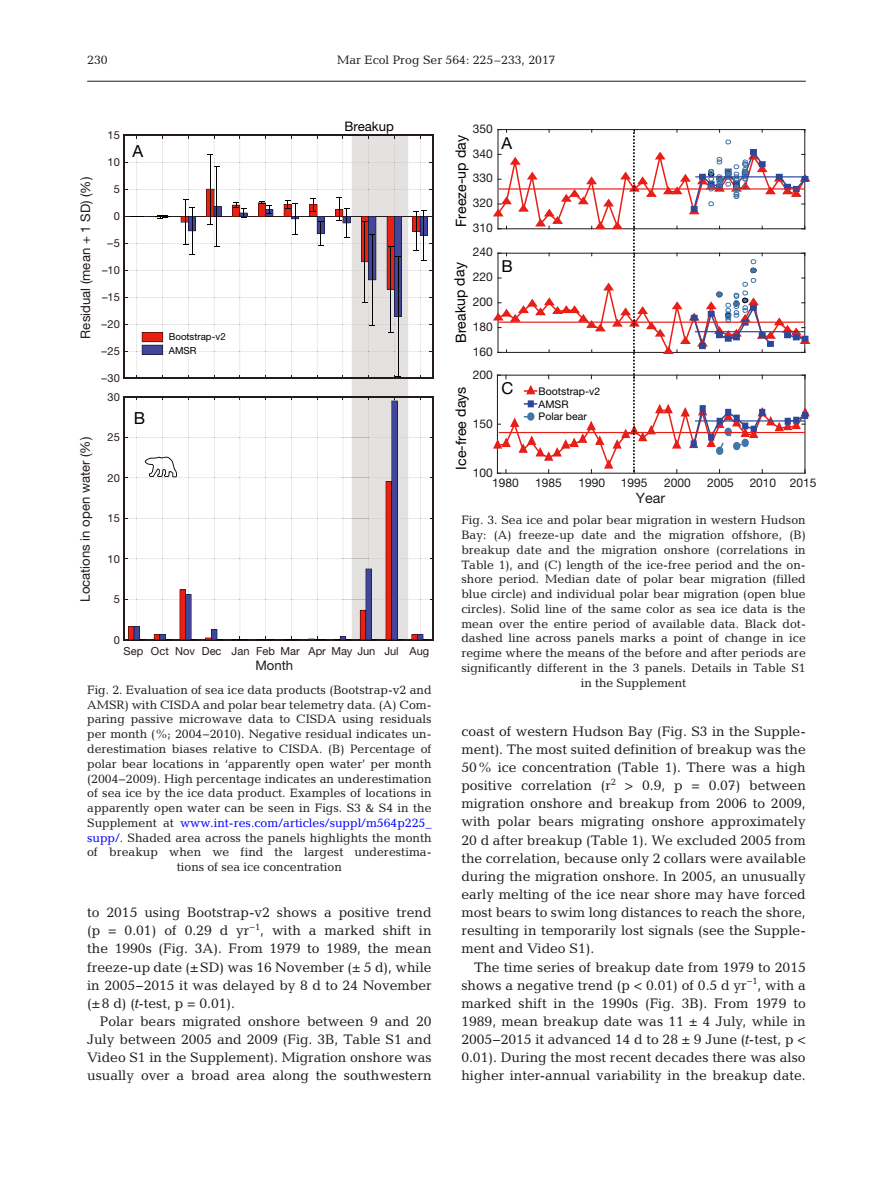
<style>
.page{position:relative;width:893px;height:1178px;background:#fff}
.page>*{position:absolute;margin:0;border:0;box-sizing:border-box;transform-origin:0 0}
.t1{font:16.65px "Helvetica Neue";color:#000}
.t2{font:16.5px "Helvetica Neue";color:#010002}
.t3{font:14.25px "Helvetica Neue";letter-spacing:-.005em;color:#010002}
.t4{font:14.25px "Helvetica Neue";color:#21191b}
.t5{font:13.95px/18.1px "Candida";color:#1b1c20;text-align:justify}
.t6{font:13.2px "Helvetica Neue";color:#22191b}
.t7{font:13.2px "Helvetica Neue";color:#000}
.t8{font:12.3px/14.7px "Candida";color:#1b1c20;text-align:center}
.t9{font:12px "Helvetica Neue";color:#21191b}
.t10{font:11.1px "Helvetica Neue";color:#22191b}
.t11{font:11.1px "Helvetica Neue";color:#251a1b}
.t12{font:10.5px/12.9px "Helvetica Neue";color:#010002}
.t13{font:9.75px/13.5px "Helvetica Neue";color:#020000}
.s1{color:#00f}
.s2{font-family:"Oblique Straight Plain"}
</style>
<div class="page">
<hr style="left:87px;top:81px;width:719px;height:1px;background:#1b1c20">
<hr style="left:123px;top:135px;width:1px;height:244px;background:#251a1b">
<hr style="left:432px;top:135px;width:2px;height:244px;background:#251a1b">
<hr style="left:433px;top:396px;width:1px;height:244px;background:#251a1b">
<svg style="left:124px;top:135px;width:309px;height:506px"></svg>
<svg style="left:493px;top:129px;width:318px;height:345px"></svg>
<p class="t8" style="left:87px;top:53px;width:22px">230</p>
<p class="t6" style="left:81px;top:338px;width:163px;rotate:-90deg">Residual (mean + 1 SD) (%)</p>
<p class="t11" style="left:108px;top:131px;width:14px">15</p>
<p class="t11" style="left:108px;top:158px;width:14px">10</p>
<p class="t11" style="left:114px;top:185px;width:8px">5</p>
<p class="t11" style="left:114px;top:212px;width:8px">0</p>
<p class="t11" style="left:108px;top:239px;width:14px">–5</p>
<p class="t11" style="left:102px;top:266px;width:19px">–10</p>
<p class="t11" style="left:102px;top:293px;width:19px">–15</p>
<p class="t11" style="left:101px;top:320px;width:20px">–20</p>
<p class="t11" style="left:101px;top:347px;width:20px">–25</p>
<p class="t1" style="left:132px;top:145px;width:12px">A</p>
<p class="t13" style="left:169px;top:331px;width:58px">Bootstrap-v2<br>AMSR</p>
<p class="t8" style="left:337px;top:53px;width:220px">Mar Ecol Prog Ser 564: 225–233, 2017</p>
<p class="t7" style="left:344px;top:122px;width:51px">Breakup</p>
<p class="t9" style="left:473px;top:124px;width:22px">350</p>
<p class="t3" style="left:456px;top:227px;width:93px;rotate:-90deg">Freeze-up day</p>
<p class="t3" style="left:456px;top:343px;width:82px;rotate:-91deg">Breakup day</p>
<p class="t9" style="left:473px;top:149px;width:22px">340</p>
<p class="t9" style="left:473px;top:174px;width:22px">330</p>
<p class="t9" style="left:473px;top:199px;width:22px">320</p>
<p class="t9" style="left:473px;top:223px;width:22px">310</p>
<p class="t9" style="left:473px;top:248px;width:22px">240</p>
<p class="t9" style="left:473px;top:273px;width:22px">220</p>
<p class="t9" style="left:473px;top:297px;width:22px">200</p>
<p class="t9" style="left:473px;top:322px;width:22px">180</p>
<p class="t9" style="left:473px;top:347px;width:22px">160</p>
<p class="t2" style="left:502px;top:137px;width:12px">A</p>
<p class="t2" style="left:502px;top:261px;width:13px">B</p>
<p class="t11" style="left:101px;top:374px;width:20px">–30</p>
<p class="t6" style="left:80px;top:602px;width:166px;rotate:-90deg">Locations in open water (%)</p>
<p class="t11" style="left:108px;top:393px;width:14px">30</p>
<p class="t11" style="left:108px;top:433px;width:14px">25</p>
<p class="t11" style="left:108px;top:474px;width:14px">20</p>
<p class="t11" style="left:108px;top:514px;width:14px">15</p>
<p class="t11" style="left:108px;top:555px;width:14px">10</p>
<p class="t11" style="left:114px;top:595px;width:8px">5</p>
<p class="t11" style="left:114px;top:636px;width:8px">0</p>
<p class="t1" style="left:134px;top:412px;width:13px">B</p>
<p class="t10" style="left:124px;top:647px;width:307px">Sep Oct Nov Dec Jan Feb Mar Apr May Jun Jul Aug</p>
<p class="t6" style="left:255px;top:660px;width:39px">Month</p>
<p class="t8" style="left:87px;top:684px;width:346px">Fig. 2. Evaluation of sea ice data products (Bootstrap-v2 and AMSR) with CISDA and polar bear telemetry data. (A) Com&shy;paring passive microwave data to CISDA using residuals per month (%; 2004−2010). Negative residual indicates un&shy;derestimation biases relative to CISDA. (B) Percentage of polar bear locations in ‘apparently open water’ per month (2004−2009). High percentage indicates an underestimation of sea ice by the ice data product. Examples of locations in apparently open water can be seen in Figs. S3 &amp; S4 in the Supplement at <span class="s1">www. int-res. com/ articles/ suppl/ m564 p225 _ supp/</span>. Shaded area across the panels highlights the month of breakup when we find the largest underestima&shy;tions of sea ice concentration</p>
<p class="t5" style="left:87px;top:905px;width:346px">to 2015 using Bootstrap-v2 shows a positive trend (p = 0.01) of 0.29 d yr<sup>−1</sup>, with a marked shift in the 1990s (Fig. 3A). From 1979 to 1989, the mean freeze-up date (±SD) was 16 November (± 5 d), while in 2005−2015 it was delayed by 8 d to 24 November (±8 d) <span class="s2">(t</span>-test, p = 0.01).</p>
<p class="t5" style="left:87px;top:1014px;width:346px;text-indent:13px">Polar bears migrated onshore between 9 and 20<br>July between 2005 and 2009 (Fig. 3B, Table S1 and Video S1 in the Supplement). Migration onshore was usually over a broad area along the southwestern</p>
<p class="t9" style="left:473px;top:370px;width:22px">200</p>
<p class="t2" style="left:502px;top:382px;width:13px">C</p>
<p class="t3" style="left:456px;top:470px;width:85px;rotate:-90deg">Ice-free days</p>
<p class="t12" style="left:539px;top:385px;width:63px">Bootstrap-v2<br>AMSR<br>Polar bear</p>
<p class="t9" style="left:473px;top:419px;width:22px">150</p>
<p class="t9" style="left:473px;top:468px;width:22px">100</p>
<p class="t9" style="left:492px;top:479px;width:28px">1980</p>
<p class="t9" style="left:535px;top:479px;width:28px">1985</p>
<p class="t9" style="left:578px;top:479px;width:28px">1990</p>
<p class="t9" style="left:621px;top:479px;width:28px">1995</p>
<p class="t9" style="left:664px;top:479px;width:28px">2000</p>
<p class="t9" style="left:707px;top:479px;width:28px">2005</p>
<p class="t9" style="left:750px;top:479px;width:68px">2010 2015</p>
<p class="t4" style="left:636px;top:493px;width:31px">Year</p>
<p class="t8" style="left:461px;top:514px;width:346px">Fig. 3. Sea ice and polar bear migration in western Hudson Bay: (A) freeze-up date and the migration offshore, (B) breakup date and the migration onshore (correlations in Table 1), and (C) length of the ice-free period and the on&shy;shore period. Median date of polar bear migration (filled blue circle) and individual polar bear migration (open blue circles). Solid line of the same color as sea ice data is the mean over the entire period of available data. Black dot&shy;dashed line across panels marks a point of change in ice regime where the means of the before and after periods are significantly different in the 3 panels. Details in Table S1 in the Supplement</p>
<p class="t5" style="left:461px;top:723px;width:346px">coast of western Hudson Bay (Fig. S3 in the Supple&shy;ment). The most suited definition of breakup was the 50% ice concentration (Table 1). There was a high positive correlation (r<sup>2</sup> &gt; 0.9, p = 0.07) between migration onshore and breakup from 2006 to 2009, with polar bears migrating onshore approximately 20 d after breakup (Table 1). We excluded 2005 from the correlation, because only 2 collars were available during the migration onshore. In 2005, an unusually early melting of the ice near shore may have forced most bears to swim long distances to reach the shore, resulting in temporarily lost signals (see the Supple&shy;ment and Video S1).</p>
<p class="t5" style="left:461px;top:959px;width:346px;text-indent:13px">The time series of breakup date from 1979 to 2015 shows a negative trend (p &lt; 0.01) of 0.5 d yr<sup>−1</sup>, with a marked shift in the 1990s (Fig. 3B). From 1979 to 1989, mean breakup date was 11 ± 4 July, while in 2005−2015 it advanced 14 d to 28 ± 9 June <span class="s2">(t</span>-test, p &lt; 0.01). During the most recent decades there was also higher inter-annual variability in the breakup date.</p>
</div>
